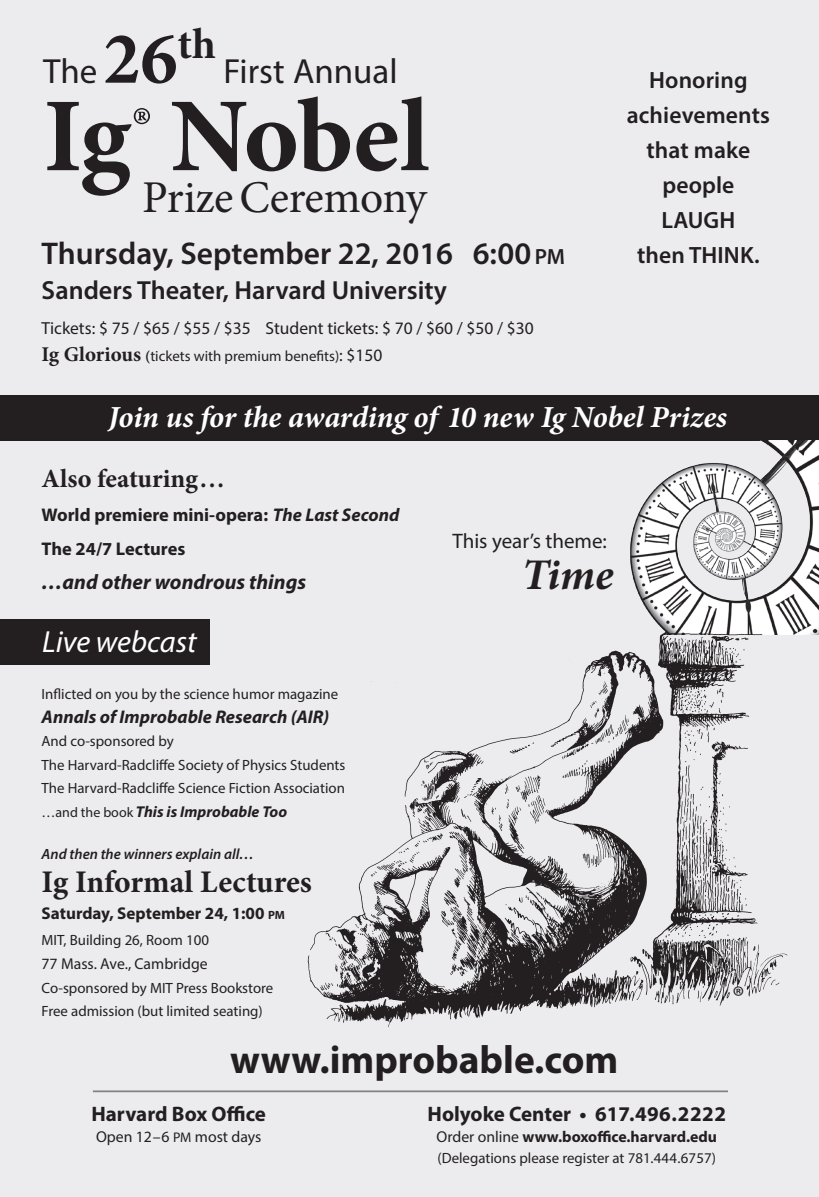
<style>
.page{position:relative;width:819px;height:1197px;background:#ececee}
.page>*{position:absolute;margin:0;border:0;box-sizing:border-box;transform-origin:0 0}
.t1{font:700 105px "Minion Pro";letter-spacing:-.015em;color:#231f20}
.t2{font:45.5px "Minion Pro";letter-spacing:-.01em;color:#231f20}
.t3{font:italic 700 43.75px "Minion Pro";color:#231f20}
.List_Bullet{font:700 39.38px "Myriad Pro";color:#231f20}
.t4{font:35px "Myriad Pro";color:#231f20}
.t5{font:600 31.5px "Myriad Pro";color:#231f20}
.t6{font:700 31.5px "Minion Pro";color:#231f20}
.L1_Bulleted_List{font:italic 700 30.62px "Minion Pro";letter-spacing:-.005em;color:#fff}
.L1_Bulleted_List-2{font:italic 30.62px "Myriad Pro";color:#fff}
.t7{font:28.61px "Myriad Pro";color:#231f20}
.t8{font:600 26.25px "Myriad Pro";color:#231f20}
.L1_Bulleted_List-3{font:700 26.25px "Minion Pro";color:#231f20}
.t9{font:600 23.62px/35px "Myriad Pro";letter-spacing:.005em;color:#231f20;text-align:center}
.List_Bullet-2{font:700 21px "Myriad Pro";color:#231f20}
.L1_Bulleted_List-4{font:italic 700 21px "Myriad Pro";color:#231f20}
.t10{font:21px "Myriad Pro";color:#231f20}
.L1_Bulleted_List-5{font:700 18.38px "Myriad Pro";color:#231f20}
.t11{font:italic 700 18.38px "Myriad Pro";color:#231f20}
.t12{font:17.5px "Myriad Pro";color:#231f20}
.t13{font:700 17.06px "Myriad Pro";color:#231f20}
.List_Bullet-3{font:15.75px "Myriad Pro";color:#231f20}
.List_Bullet-4{font:700 15.75px "Myriad Pro";color:#231f20}
.t14{font:italic 700 15.75px "Myriad Pro";color:#231f20}
.List_Bullet-5{font:14.88px "Myriad Pro";color:#231f20}
.t15{font:italic 600 14.88px "Myriad Pro";color:#231f20}
.s1{font-family:"Minion Pro";font-weight:700;font-size:74.38px}
.s2{font-size:22.05px}
.s3{font-family:"Minion Pro";font-weight:700;font-size:21px}
.s4{font-family:"Minion Pro";font-weight:700}
.s5{font-size:17.5px}
.s6{font-style:italic}
.s7{font-weight:400;font-style:normal;font-size:14px}
.s8{font-size:11.9px}
.s9{font-size:14px}
.s10{font-weight:400}
</style>
<div class="page">
<div style="left:0;top:619px;width:210px;height:46px;background:#231f20"></div>
<hr style="left:93px;top:1090px;width:635px;height:2px;background:#808285">
<div style="left:0;top:395px;width:819px;height:46px;background:#231f20"></div>
<img style="left:630px;top:441px;width:189px;height:194px">
<img style="left:307px;top:630px;width:484px;height:398px">
<p class="t4" style="left:43px;top:49px;width:356px">The <span class="s1">26</span><sup>th</sup> First Annual</p>
<p class="t1" style="left:43px;top:63px;width:388px">Ig<sup>®</sup> Nobel</p>
<p class="t2" style="left:142px;top:167px;width:286px">Prize Ceremony</p>
<p class="t5" style="left:42px;top:234px;width:525px">Thursday, September 22, 2016 6:00 <span class="s2">pm</span></p>
<p class="t8" style="left:42px;top:274px;width:407px">Sanders Theater, Harvard University</p>
<p class="t12" style="left:42px;top:318px;width:494px">Tickets: $ 75 / $65 / $55 / $35 Student tickets: $ 70 / $60 / $50 / $30</p>
<p class="List_Bullet-5" style="left:42px;top:346px;width:342px"><span class="s3">Ig Glorious</span> <span class="s4">(</span>tickets with premium benefits)<span class="s5">: $150</span></p>
<p class="t9" style="left:649px;top:62px;width:100px">Honoring</p>
<p class="t9" style="left:627px;top:97px;width:145px">achievements that make</p>
<p class="t9" style="left:662px;top:167px;width:75px;text-align:left">people<br>LAUGH</p>
<p class="t9" style="left:637px;top:237px;width:124px">then THINK.</p>
<p class="L1_Bulleted_List" style="left:108px;top:395px;width:620px">Join us for the awarding of 10 new Ig Nobel Prizes</p>
<p class="L1_Bulleted_List-3" style="left:42px;top:460px;width:185px">Also featuring…</p>
<p class="L1_Bulleted_List-5" style="left:42px;top:503px;width:359px">World premiere mini-opera: <span class="s6">The Last Second</span></p>
<p class="L1_Bulleted_List-5" style="left:42px;top:537px;width:145px">The 24/7 Lectures</p>
<p class="L1_Bulleted_List-4" style="left:42px;top:569px;width:266px">…and other wondrous things</p>
<p class="t10" style="left:452px;top:528px;width:156px">This year’s theme:</p>
<p class="t3" style="left:522px;top:543px;width:93px">Time</p>
<p class="L1_Bulleted_List-2" style="left:42px;top:622px;width:156px">Live webcast</p>
<p class="List_Bullet-5" style="left:42px;top:685px;width:298px">Inflicted on you by the science humor magazine</p>
<p class="t11" style="left:42px;top:704px;width:289px">Annals of Improbable Research (AIR)</p>
<p class="List_Bullet-5" style="left:42px;top:732px;width:134px">And co-sponsored by</p>
<p class="List_Bullet-5" style="left:42px;top:756px;width:305px">The Harvard-Radcliffe Society of Physics Students</p>
<p class="List_Bullet-5" style="left:42px;top:779px;width:305px">The Harvard-Radcliffe Science Fiction Association</p>
<p class="t14" style="left:42px;top:801px;width:247px"><span class="s7">…and the book</span> This is Improbable Too</p>
<p class="t15" style="left:42px;top:845px;width:214px">And then the winners explain all…</p>
<p class="t6" style="left:42px;top:860px;width:272px">Ig Informal Lectures</p>
<p class="t13" style="left:42px;top:902px;width:245px">Saturday, September 24, 1:00 <span class="s8">pm</span></p>
<p class="List_Bullet-5" style="left:42px;top:931px;width:169px">MIT, Building 26, Room 100</p>
<p class="List_Bullet-3" style="left:42px;top:954px;width:168px">77 Mass. Ave., Cambridge</p>
<p class="List_Bullet-5" style="left:42px;top:978px;width:233px">Co-sponsored by MIT Press Bookstore</p>
<p class="List_Bullet-5" style="left:42px;top:1002px;width:223px">Free admission (but limited seating)</p>
<p class="List_Bullet" style="left:230px;top:1034px;width:390px">www.improbable.com</p>
<p class="List_Bullet-2" style="left:91px;top:1100px;width:176px">Harvard Box Office</p>
<p class="List_Bullet-2" style="left:428px;top:1100px;width:300px">Holyoke Center • 617.496.2222</p>
<p class="List_Bullet-3" style="left:96px;top:1127px;width:167px">Open 12–6 <span class="s9">PM</span> most days</p>
<p class="List_Bullet-4" style="left:437px;top:1126px;width:282px"><span class="s10">Order online</span> www.boxoffice.harvard.edu</p>
<p class="List_Bullet-5" style="left:437px;top:1149px;width:280px">(Delegations please register at 781.444.6757)</p>
<p class="t7" style="left:733px;top:979px;width:13px">®</p>
</div>
